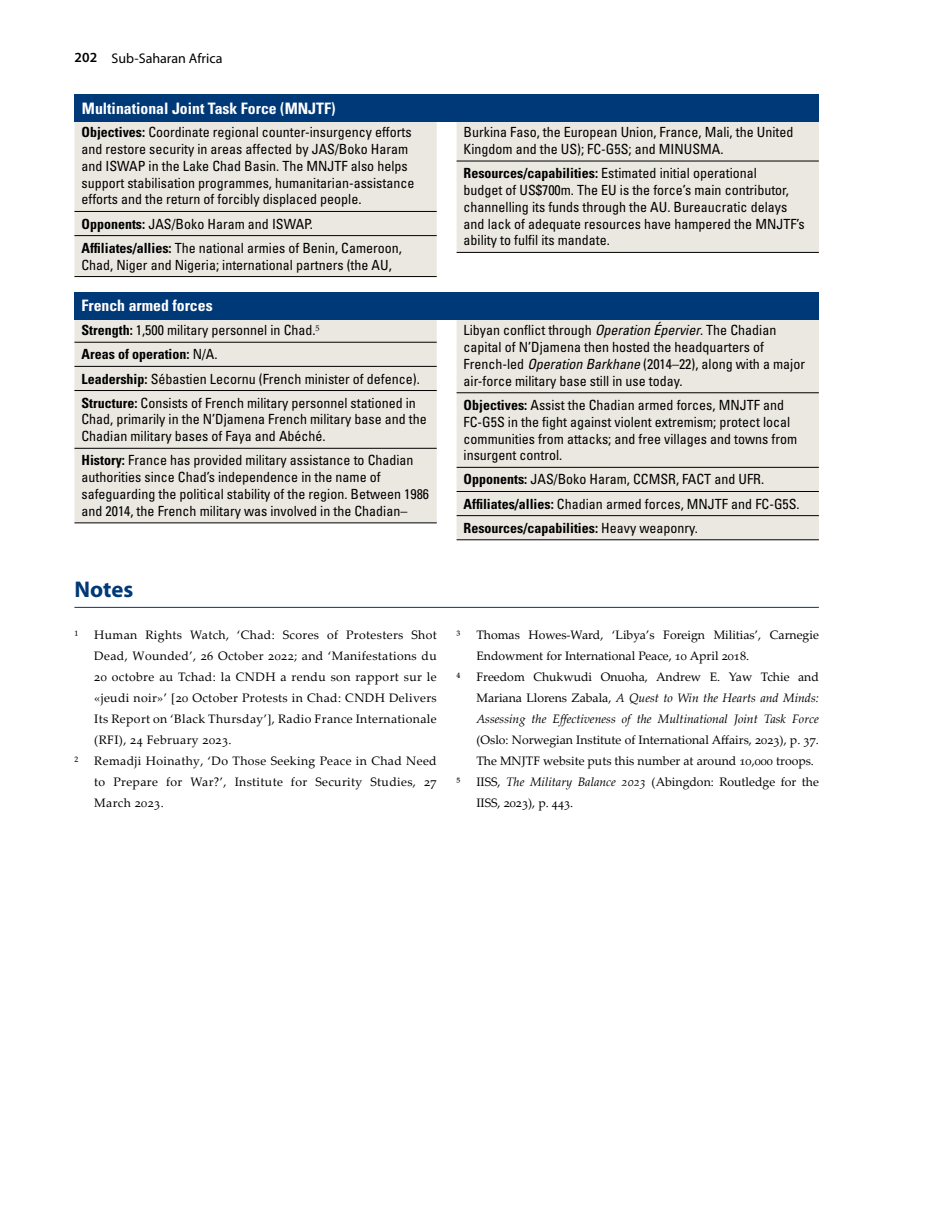
<style>
.page{position:relative;width:938px;height:1221px;background:#fff}
.page>*{position:absolute;margin:0;border:0;box-sizing:border-box;transform-origin:0 0}
.t1{font:700 22.75px "Myriad Pro";color:#003978}
.t2{font:700 condensed 15.75px "Univers LT Std";color:#fff}
.t3{font:condensed 14px/16.8px "Univers LT Std";color:#000}
.t4{font:14px "Myriad Pro";color:#000}
.t5{font:12.25px/21px "Palatino Linotype";color:#000}
.t6{font:italic 12.25px/21px "Palatino Linotype";color:#000;text-align:justify}
.s1{font-weight:600}
.s2{font-weight:700}
.s3{font-style:italic}
.s4{font-style:normal}
</style>
<div class="page">
<div style="left:74px;top:320px;width:363px;height:202px;background:#ebe8e1"></div>
<hr style="left:74px;top:342px;width:363px;height:1px;background:#000">
<hr style="left:74px;top:366px;width:363px;height:1px;background:#000">
<hr style="left:74px;top:390px;width:363px;height:1px;background:#000">
<hr style="left:74px;top:448px;width:363px;height:1px;background:#000">
<hr style="left:74px;top:522px;width:363px;height:1px;background:#000">
<div style="left:456px;top:320px;width:363px;height:219px;background:#ebe8e1"></div>
<hr style="left:456px;top:392px;width:363px;height:1px;background:#000">
<hr style="left:456px;top:467px;width:363px;height:1px;background:#000">
<hr style="left:456px;top:491px;width:363px;height:1px;background:#000">
<hr style="left:456px;top:515px;width:363px;height:1px;background:#000">
<hr style="left:456px;top:539px;width:363px;height:1px;background:#000">
<div style="left:74px;top:122px;width:363px;height:154px;background:#ebe8e1"></div>
<hr style="left:74px;top:211px;width:363px;height:1px;background:#000">
<hr style="left:74px;top:235px;width:363px;height:1px;background:#000">
<hr style="left:74px;top:276px;width:363px;height:1px;background:#000">
<div style="left:456px;top:122px;width:363px;height:130px;background:#ebe8e1"></div>
<hr style="left:456px;top:161px;width:363px;height:1px;background:#000">
<hr style="left:456px;top:252px;width:363px;height:1px;background:#000">
<div style="left:74px;top:292px;width:745px;height:28px;background:#003978"></div>
<div style="left:74px;top:94px;width:745px;height:28px;background:#003978"></div>
<hr style="left:74px;top:607px;width:745px;height:1px;background:#003978">
<p class="t4" style="left:74px;top:49px;width:149px"><span class="s1">202</span> Sub-Saharan Africa</p>
<p class="t2" style="left:82px;top:98px;width:255px">Multinational Joint Task Force (MNJTF)</p>
<p class="t3" style="left:81px;top:124px;width:334px"><span class="s2">Objectives:</span> Coordinate regional counter-insurgency efforts and restore security in areas affected by JAS/Boko Haram and ISWAP in the Lake Chad Basin. The MNJTF also helps support stabilisation programmes, humanitarian-assistance efforts and the return of forcibly displaced people.</p>
<p class="t3" style="left:81px;top:211px;width:322px;line-height:24.2px"><span class="s2">Opponents:</span> JAS/Boko Haram and ISWAP.<br><span class="s2">Affiliates/allies:</span> The national armies of Benin, Cameroon,</p>
<p class="t3" style="left:81px;top:256px;width:312px">Chad, Niger and Nigeria; international partners (the AU,</p>
<p class="t2" style="left:81px;top:295px;width:133px">French armed forces</p>
<p class="t3" style="left:81px;top:318px;width:340px;line-height:24.2px"><span class="s2">Strength:</span> 1,500 military personnel in Chad.<sup>5<br></sup><span class="s2">Areas of operation:</span> N/A.<br><span class="s2">Leadership:</span> Sébastien Lecornu (French minister of defence).<br><span class="s2">Structure:</span> Consists of French military personnel stationed in</p>
<p class="t3" style="left:81px;top:411px;width:347px">Chad, primarily in the N’Djamena French military base and the<br>Chadian military bases of Faya and Abéché.</p>
<p class="t3" style="left:81px;top:452px;width:349px"><span class="s2">History:</span> France has provided military assistance to Chadian authorities since Chad’s independence in the name of safeguarding the political stability of the region. Between 1986 and 2014, the French military was involved in the Chadian–</p>
<h1 class="t1" style="left:74px;top:574px;width:60px">Notes</h1>
<p class="t5" style="left:74px;top:624px;width:5px">1</p>
<p class="t5" style="left:94px;top:624px;width:344px;text-align:justify">Human Rights Watch, ‘Chad: Scores of Protesters Shot Dead, Wounded’, 26 October 2022; and ‘Manifestations du 20 octobre au Tchad: la CNDH a rendu son rapport sur le «jeudi noir»’ [20 October Protests in Chad: CNDH Delivers Its Report on ‘Black Thursday’], Radio France Internationale (RFI), 24 February 2023.</p>
<p class="t5" style="left:74px;top:750px;width:5px">2</p>
<p class="t5" style="left:94px;top:750px;width:344px;text-align:justify">Remadji Hoinathy, ‘Do Those Seeking Peace in Chad Need to Prepare for War?’, Institute for Security Studies, 27<br>March 2023.</p>
<p class="t3" style="left:463px;top:124px;width:331px">Burkina Faso, the European Union, France, Mali, the United<br>Kingdom and the US); FC-G5S; and MINUSMA.</p>
<p class="t3" style="left:463px;top:165px;width:343px"><span class="s2">Resources/capabilities:</span> Estimated initial operational<br>budget of US$700m. The EU is the force’s main contributor, channelling its funds through the AU. Bureaucratic delays and lack of adequate resources have hampered the MNJTF’s ability to fulfil its mandate.</p>
<p class="t3" style="left:463px;top:322px;width:343px">Libyan conflict through <span class="s3">Operation Épervier</span>. The Chadian capital of N’Djamena then hosted the headquarters of French-led <span class="s3">Operation Barkhane</span> (2014–22), along with a major air-force military base still in use today.</p>
<p class="t3" style="left:463px;top:396px;width:335px"><span class="s2">Objectives:</span> Assist the Chadian armed forces, MNJTF and FC-G5S in the fight against violent extremism; protect local communities from attacks; and free villages and towns from insurgent control.</p>
<p class="t3" style="left:463px;top:467px;width:337px;line-height:24.2px"><span class="s2">Opponents:</span> JAS/Boko Haram, CCMSR, FACT and UFR.<br><span class="s2">Affiliates/allies:</span> Chadian armed forces, MNJTF and FC-G5S.<br><span class="s2">Resources/capabilities:</span> Heavy weaponry.</p>
<p class="t5" style="left:456px;top:624px;width:5px">3</p>
<p class="t5" style="left:476px;top:624px;width:344px">Thomas Howes-Ward, ‘Libya’s Foreign Militias’, Carnegie<br>Endowment for International Peace, 10 April 2018.</p>
<p class="t5" style="left:456px;top:666px;width:5px">4</p>
<p class="t6" style="left:476px;top:665px;width:344px"><span class="s4">Freedom Chukwudi Onuoha, Andrew E. Yaw Tchie and Mariana Llorens Zabala,</span> A Quest to Win the Hearts and Minds:<br>Assessing the Effectiveness of the Multinational Joint Task Force</p>
<p class="t5" style="left:476px;top:728px;width:344px">(Oslo: Norwegian Institute of International Affairs, 2023), p. 37.<br>The MNJTF website puts this number at around 10,000 troops.</p>
<p class="t5" style="left:456px;top:770px;width:5px">5</p>
<p class="t5" style="left:476px;top:770px;width:344px">IISS, <span class="s3">The Military Balance 2023</span> (Abingdon: Routledge for the<br>IISS, 2023), p. 443.</p>
</div>
